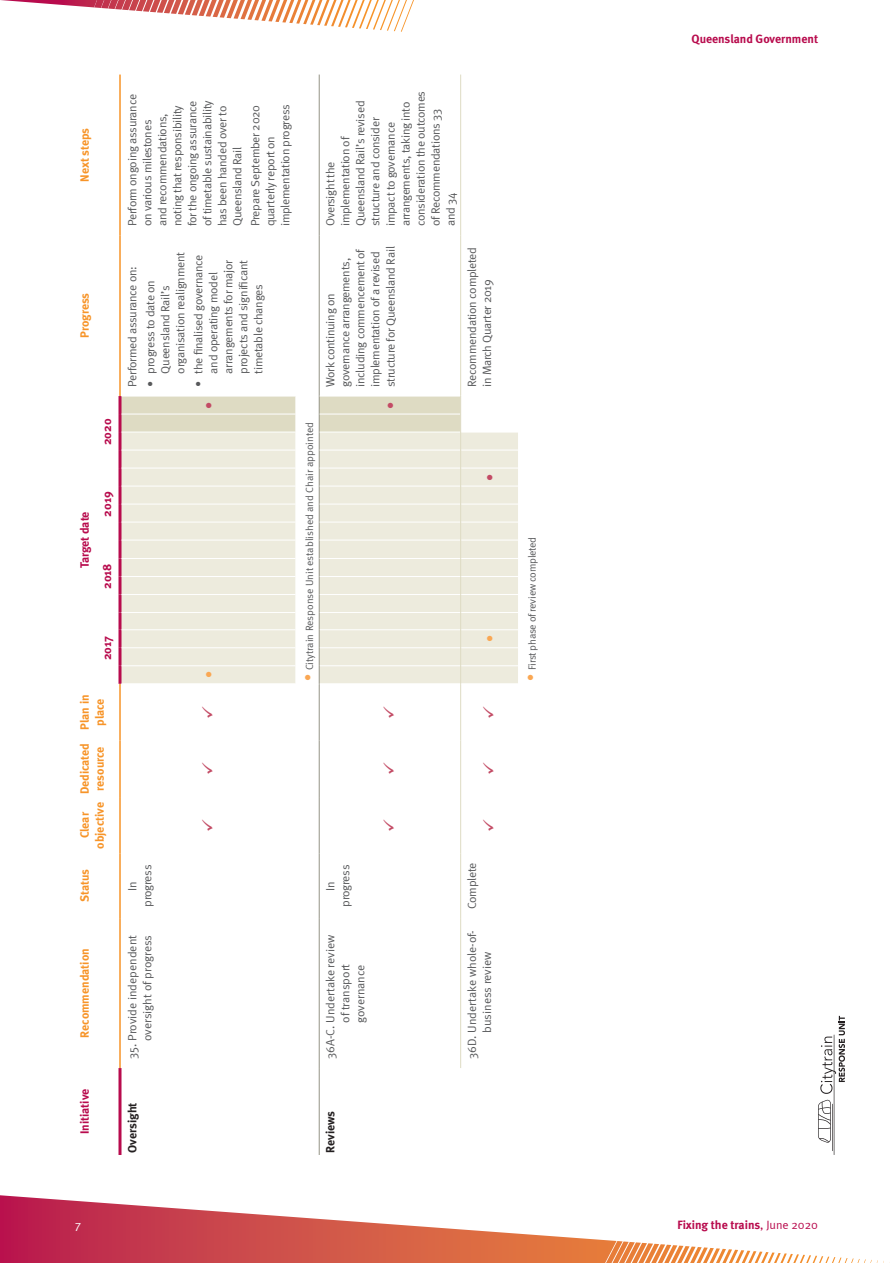
<style>
.page{position:relative;width:893px;height:1263px;background:#fff}
.page>*{position:absolute;margin:0;border:0;box-sizing:border-box;transform-origin:0 0}
.t1{font:700 15px "Meta";color:#faa753}
.t2{font:700 15px "Meta";color:#c34b65}
.t3{font:12px/15px "Meta Normal";letter-spacing:-.02em;color:#58595b}
.t4{font:12px/15px "Meta Normal";color:#58595b;text-align:center}
.t5{font:700 12px "Meta";color:#b80b4d}
.t6{font:700 12px/15px "Meta";color:#f79428;text-align:center}
.t7{font:700 12px "Meta";color:#231f20}
.t8{font:12px "Meta Normal";color:#fff}
.t9{font:10.5px "Meta Normal";letter-spacing:-.005em;color:#58595b}
.s1{color:#c34b65}
.s2{font-family:"Meta";font-weight:700;font-size:15px;color:#faa753}
.s3{font-family:"Meta Normal";font-weight:400}
</style>
<div class="page">
<svg style="left:318px;top:235px;width:200px;height:448px"></svg>
<svg style="left:118px;top:1068px;width:4px;height:87px"></svg>
<hr style="left:119px;top:918px;width:2px;height:150px;background:#f79428">
<hr style="left:119px;top:854px;width:2px;height:64px;background:#f79428">
<hr style="left:119px;top:797px;width:2px;height:57px;background:#f79428">
<hr style="left:119px;top:740px;width:2px;height:57px;background:#f79428">
<hr style="left:119px;top:684px;width:2px;height:56px;background:#f79428">
<hr style="left:119px;top:235px;width:2px;height:161px;background:#f79428">
<hr style="left:119px;top:75px;width:2px;height:160px;background:#f79428">
<svg style="left:118px;top:666px;width:2px;height:18px"></svg>
<svg style="left:118px;top:648px;width:2px;height:18px"></svg>
<svg style="left:118px;top:630px;width:2px;height:18px"></svg>
<svg style="left:118px;top:612px;width:2px;height:18px"></svg>
<svg style="left:118px;top:594px;width:2px;height:18px"></svg>
<svg style="left:118px;top:576px;width:2px;height:18px"></svg>
<svg style="left:118px;top:558px;width:2px;height:18px"></svg>
<svg style="left:118px;top:540px;width:2px;height:18px"></svg>
<svg style="left:118px;top:522px;width:2px;height:18px"></svg>
<svg style="left:118px;top:504px;width:2px;height:18px"></svg>
<svg style="left:118px;top:486px;width:2px;height:18px"></svg>
<svg style="left:118px;top:468px;width:2px;height:18px"></svg>
<svg style="left:118px;top:450px;width:2px;height:18px"></svg>
<svg style="left:118px;top:432px;width:2px;height:18px"></svg>
<svg style="left:118px;top:414px;width:2px;height:18px"></svg>
<svg style="left:118px;top:396px;width:2px;height:18px"></svg>
<hr style="left:460px;top:918px;width:1px;height:150px;background:#dedbc3">
<hr style="left:460px;top:854px;width:1px;height:64px;background:#dedbc3">
<hr style="left:460px;top:797px;width:1px;height:57px;background:#dedbc3">
<hr style="left:460px;top:740px;width:1px;height:57px;background:#dedbc3">
<hr style="left:460px;top:684px;width:1px;height:56px;background:#dedbc3">
<hr style="left:460px;top:235px;width:1px;height:161px;background:#dedbc3">
<hr style="left:460px;top:75px;width:1px;height:160px;background:#dedbc3">
<hr style="left:319px;top:1068px;width:1px;height:87px;background:#959485">
<hr style="left:319px;top:918px;width:1px;height:150px;background:#959485">
<hr style="left:319px;top:854px;width:1px;height:64px;background:#959485">
<hr style="left:319px;top:797px;width:1px;height:57px;background:#959485">
<hr style="left:319px;top:740px;width:1px;height:57px;background:#959485">
<hr style="left:319px;top:684px;width:1px;height:56px;background:#959485">
<hr style="left:319px;top:235px;width:1px;height:161px;background:#959485">
<hr style="left:319px;top:75px;width:1px;height:160px;background:#959485">
<hr style="left:461px;top:665px;width:57px;height:1px;background:#fff">
<hr style="left:461px;top:647px;width:57px;height:1px;background:#fff">
<hr style="left:461px;top:629px;width:57px;height:1px;background:#fff">
<hr style="left:461px;top:612px;width:57px;height:1px;background:#fff">
<hr style="left:461px;top:594px;width:57px;height:1px;background:#fff">
<hr style="left:461px;top:576px;width:57px;height:1px;background:#fff">
<hr style="left:461px;top:558px;width:57px;height:1px;background:#fff">
<hr style="left:461px;top:540px;width:57px;height:1px;background:#fff">
<hr style="left:461px;top:522px;width:57px;height:1px;background:#fff">
<hr style="left:461px;top:504px;width:57px;height:1px;background:#fff">
<hr style="left:461px;top:486px;width:57px;height:1px;background:#fff">
<hr style="left:461px;top:468px;width:57px;height:1px;background:#fff">
<hr style="left:461px;top:450px;width:57px;height:1px;background:#fff">
<hr style="left:461px;top:432px;width:57px;height:1px;background:#fff">
<hr style="left:461px;top:414px;width:57px;height:1px;background:#fff">
<hr style="left:461px;top:396px;width:57px;height:1px;background:#fff">
<svg style="left:120px;top:396px;width:341px;height:288px;background:#eceadd"></svg>
<svg style="left:0;top:1195px;width:890px;height:68px"></svg>
<svg style="left:0;top:0;width:414px;height:32px"></svg>
<svg style="left:818px;top:1016px;width:27px;height:139px"></svg>
<p class="t6" style="left:77px;top:182px;width:56px;rotate:-90deg">Next steps</p>
<p class="t6" style="left:77px;top:338px;width:47px;rotate:-90deg">Progress</p>
<p class="t5" style="left:100px;top:445px;width:28px;rotate:-90deg">2020</p>
<p class="t5" style="left:78px;top:568px;width:58px;rotate:-90deg">Target date</p>
<p class="t5" style="left:100px;top:517px;width:27px;rotate:-90deg">2019</p>
<p class="t5" style="left:100px;top:589px;width:27px;rotate:-90deg">2018</p>
<p class="t5" style="left:100px;top:660px;width:26px;rotate:-90deg">2017</p>
<p class="t6" style="left:77px;top:730px;width:37px;rotate:-90deg">Plan in place</p>
<p class="t6" style="left:77px;top:794px;width:53px;rotate:-90deg">Dedicated resource</p>
<p class="t6" style="left:77px;top:849px;width:48px;rotate:-90deg">Clear objective</p>
<p class="t6" style="left:77px;top:902px;width:35px;rotate:-90deg">Status</p>
<p class="t6" style="left:77px;top:1038px;width:91px;rotate:-90deg">Recommendation</p>
<p class="t5" style="left:78px;top:1134px;width:47px;rotate:-90deg">Initiative</p>
<p class="t3" style="left:125px;top:226px;width:134px;rotate:-90deg">Perform ongoing assurance on various milestones<br>and recommendations, noting that responsibility for the ongoing assurance of timetable sustainability has been handed over to<br>Queensland Rail</p>
<p class="t3" style="left:248px;top:226px;width:123px;rotate:-90deg">Prepare September 2020 quarterly report on implementation progress</p>
<p class="t3" style="left:125px;top:387px;width:122px;rotate:-90deg">Performed assurance on:</p>
<p class="t3" style="left:143px;top:374px;width:123px;text-indent:-14px;rotate:-90deg">• progress to date on<br>Queensland Rail’s organisation realignment</p>
<p class="t3" style="left:191px;top:374px;width:121px;text-indent:-14px;rotate:-90deg">• the finalised governance and operating model arrangements for major projects and significant timetable changes</p>
<p class="t2" style="left:200px;top:409px;width:9px;rotate:-90deg">•</p>
<p class="t1" style="left:200px;top:718px;width:49px;rotate:-90deg"><span class="s1">✓</span> •</p>
<p class="t9" style="left:303px;top:681px;width:260px;rotate:-90deg"><span class="s2">•</span> Citytrain Response Unit established and Chair appointed</p>
<p class="t3" style="left:323px;top:226px;width:137px;rotate:-90deg">Oversight the implementation of<br>Queensland Rail’s revised structure and consider impact to governance arrangements, taking into consideration the outcomes of Recommendations 33 and 34</p>
<p class="t3" style="left:323px;top:387px;width:142px;rotate:-90deg">Work continuing on governance arrangements, including commencement of implementation of a revised structure for Queensland Rail</p>
<p class="t2" style="left:382px;top:409px;width:9px;rotate:-90deg">•</p>
<p class="t3" style="left:464px;top:387px;width:142px;rotate:-90deg">Recommendation completed in March Quarter 2019</p>
<p class="t2" style="left:481px;top:481px;width:9px;rotate:-90deg">•</p>
<p class="t1" style="left:481px;top:642px;width:9px;rotate:-90deg">•</p>
<p class="t3" style="left:125px;top:907px;width:44px;text-align:center;rotate:-90deg">In progress</p>
<p class="t4" style="left:125px;top:1059px;width:126px;text-align:right;rotate:-90deg">35. Provide independent oversight of progress</p>
<p class="t7" style="left:125px;top:1153px;width:52px;rotate:-90deg">Oversight</p>
<p class="t3" style="left:323px;top:907px;width:44px;text-align:center;rotate:-90deg">In progress</p>
<p class="t4" style="left:323px;top:1059px;width:126px;rotate:-90deg">36A-C. Undertake review of transport<br>governance</p>
<p class="t7" style="left:323px;top:1153px;width:43px;rotate:-90deg">Reviews</p>
<p class="t3" style="left:464px;top:909px;width:48px;rotate:-90deg">Complete</p>
<p class="t4" style="left:464px;top:1059px;width:130px;rotate:-90deg">36D. Undertake whole-of&shy;business review</p>
<p class="t9" style="left:526px;top:681px;width:146px;rotate:-90deg"><span class="s2">•</span> First phase of review completed</p>
<p class="t5" style="left:691px;top:32px;width:128px">Queensland Government</p>
<p class="t8" style="left:75px;top:1218px;width:7px">7</p>
<p class="t5" style="left:677px;top:1218px;width:142px">Fixing the trains<span class="s3">, June 2020</span></p>
</div>
